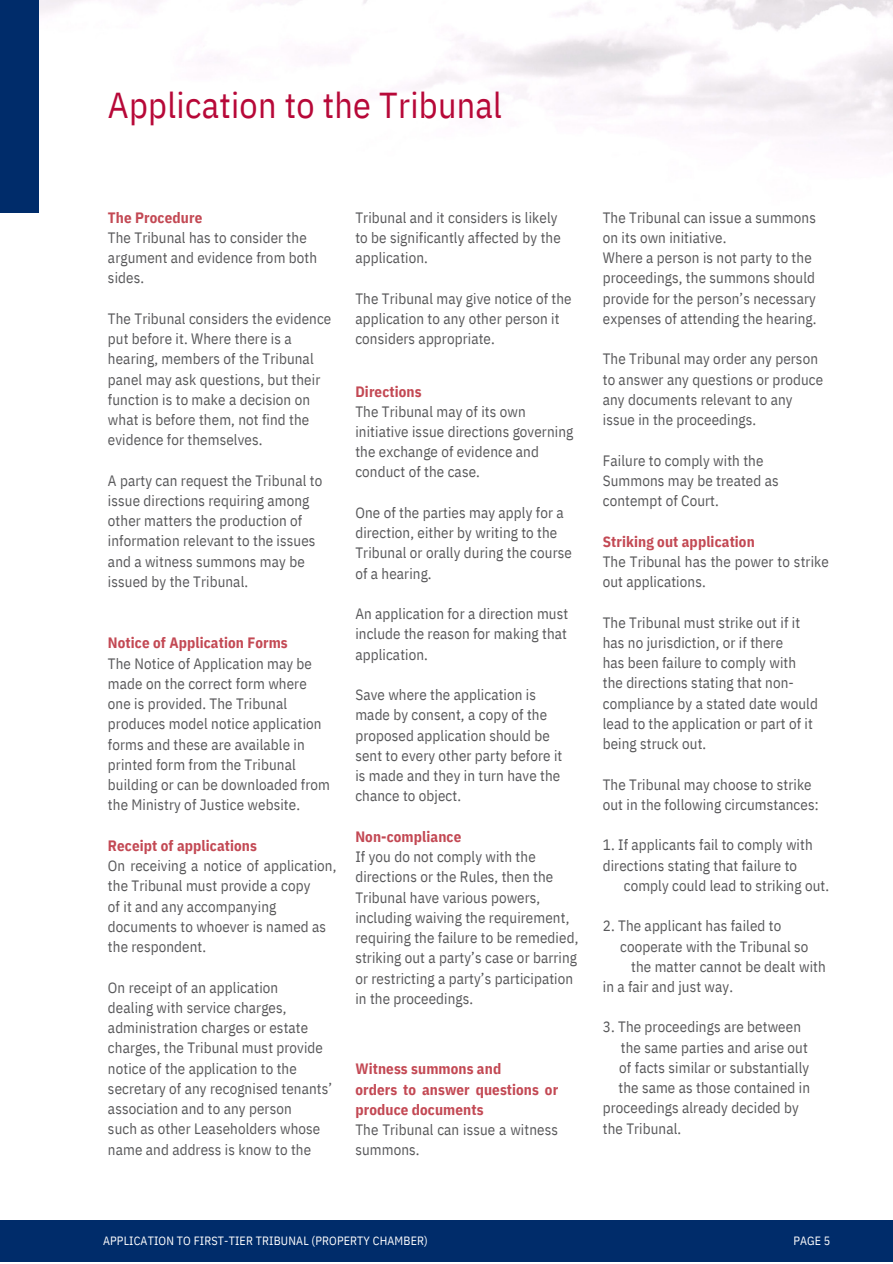
<style>
.page{position:relative;width:893px;height:1264px;background:#fff}
.page>*{position:absolute;margin:0;border:0;box-sizing:border-box;transform-origin:0 0}
.t1{font:36px "IBM Plex Sans Cond";letter-spacing:.01em;color:#b70838}
.t2{font:15px/20.2px "IBM Plex Sans Cond";letter-spacing:.01em;color:#58585a}
.t3{font:700 15px/20.2px "IBM Plex Sans Cond";letter-spacing:.01em;color:#c34954}
.t4{font:12px "IBM Plex Sans Cond";letter-spacing:.015em;color:#fff}
</style>
<div class="page">
<div style="left:0;top:1219px;width:892px;height:42px;background:#002c6a"></div>
<img style="left:0;top:0;width:892px;height:213px">
<div style="left:0;top:0;width:38px;height:212px;background:#002c6a"></div>
<h1 class="t1" style="left:108px;top:81px;width:395px">Application to the Tribunal</h1>
<p class="t3" style="left:108px;top:207px;width:96px">The Procedure</p>
<p class="t2" style="left:108px;top:227px;width:211px">The Tribunal has to consider the argument and evidence from both sides.</p>
<p class="t2" style="left:108px;top:308px;width:225px">The Tribunal considers the evidence put before it. Where there is a hearing, members of the Tribunal panel may ask questions, but their function is to make a decision on what is before them, not find the evidence for themselves.</p>
<p class="t2" style="left:108px;top:470px;width:216px">A party can request the Tribunal to issue directions requiring among other matters the production of information relevant to the issues and a witness summons may be issued by the Tribunal.</p>
<p class="t3" style="left:108px;top:632px;width:181px">Notice of Application Forms</p>
<p class="t2" style="left:108px;top:653px;width:223px">The Notice of Application may be made on the correct form where one is provided. The Tribunal produces model notice application forms and these are available in printed form from the Tribunal building or can be downloaded from the Ministry of Justice website.</p>
<p class="t3" style="left:108px;top:835px;width:150px">Receipt of applications</p>
<p class="t2" style="left:108px;top:855px;width:230px">On receiving a notice of application, the Tribunal must provide a copy<br>of it and any accompanying documents to whoever is named as the respondent.</p>
<p class="t2" style="left:108px;top:976px;width:226px">On receipt of an application<br>dealing with service charges, administration charges or estate charges, the Tribunal must provide notice of the application to the secretary of any recognised tenants’ association and to any person<br>such as other Leaseholders whose name and address is know to the</p>
<p class="t2" style="left:355px;top:207px;width:207px">Tribunal and it considers is likely to be significantly affected by the application.</p>
<p class="t2" style="left:355px;top:288px;width:218px">The Tribunal may give notice of the application to any other person it considers appropriate.</p>
<p class="t3" style="left:355px;top:381px;width:68px">Directions</p>
<p class="t2" style="left:355px;top:401px;width:219px">The Tribunal may of its own initiative issue directions governing the exchange of evidence and conduct of the case.</p>
<p class="t2" style="left:355px;top:502px;width:218px">One of the parties may apply for a direction, either by writing to the<br>Tribunal or orally during the course of a hearing.</p>
<p class="t2" style="left:355px;top:603px;width:214px;text-align:justify">An application for a direction must include the reason for making that application.</p>
<p class="t2" style="left:355px;top:684px;width:208px">Save where the application is made by consent, a copy of the proposed application should be sent to every other party before it is made and they in turn have the chance to object.</p>
<p class="t3" style="left:355px;top:826px;width:107px">Non-compliance</p>
<p class="t2" style="left:355px;top:846px;width:224px">If you do not comply with the directions or the Rules, then the<br>Tribunal have various powers, including waiving the requirement, requiring the failure to be remedied, striking out a party’s case or barring or restricting a party’s participation in the proceedings.</p>
<p class="t3" style="left:355px;top:1058px;width:204px">Witness summons and<br>orders to answer questions or produce documents</p>
<p class="t2" style="left:355px;top:1119px;width:204px">The Tribunal can issue a witness summons.</p>
<p class="t2" style="left:602px;top:207px;width:215px">The Tribunal can issue a summons on its own initiative.<br>Where a person is not party to the proceedings, the summons should provide for the person’s necessary expenses of attending the hearing.</p>
<p class="t2" style="left:602px;top:349px;width:222px">The Tribunal may order any person to answer any questions or produce any documents relevant to any issue in the proceedings.</p>
<p class="t2" style="left:602px;top:450px;width:177px">Failure to comply with the<br>Summons may be treated as contempt of Court.</p>
<p class="t3" style="left:602px;top:531px;width:153px">Striking out application</p>
<p class="t2" style="left:602px;top:551px;width:227px">The Tribunal has the power to strike out applications.</p>
<p class="t2" style="left:602px;top:612px;width:216px">The Tribunal must strike out if it has no jurisdiction, or if there<br>has been failure to comply with the directions stating that non&shy;compliance by a stated date would lead to the application or part of it being struck out.</p>
<p class="t2" style="left:602px;top:773px;width:217px">The Tribunal may choose to strike out in the following circumstances:</p>
<p class="t2" style="left:602px;top:834px;width:211px">1. If applicants fail to comply with directions stating that failure to</p>
<p class="t2" style="left:623px;top:875px;width:207px">comply could lead to striking out.</p>
<p class="t2" style="left:602px;top:915px;width:180px">2. The applicant has failed to</p>
<p class="t2" style="left:620px;top:935px;width:190px">cooperate with the Tribunal so</p>
<p class="t2" style="left:631px;top:956px;width:196px">the matter cannot be dealt with</p>
<p class="t2" style="left:602px;top:976px;width:132px">in a fair and just way.</p>
<p class="t2" style="left:602px;top:1016px;width:200px">3. The proceedings are between</p>
<p class="t2" style="left:620px;top:1036px;width:188px">the same parties and arise out</p>
<p class="t2" style="left:619px;top:1057px;width:191px">of facts similar or substantially</p>
<p class="t2" style="left:618px;top:1077px;width:193px">the same as those contained in</p>
<p class="t2" style="left:602px;top:1097px;width:198px">proceedings already decided by</p>
<p class="t2" style="left:602px;top:1117px;width:80px">the Tribunal.</p>
<p class="t4" style="left:103px;top:1232px;width:326px">APPLICATION TO FIRST-TIER TRIBUNAL (PROPERTY CHAMBER)</p>
<p class="t4" style="left:793px;top:1232px;width:38px">PAGE 5</p>
</div>
